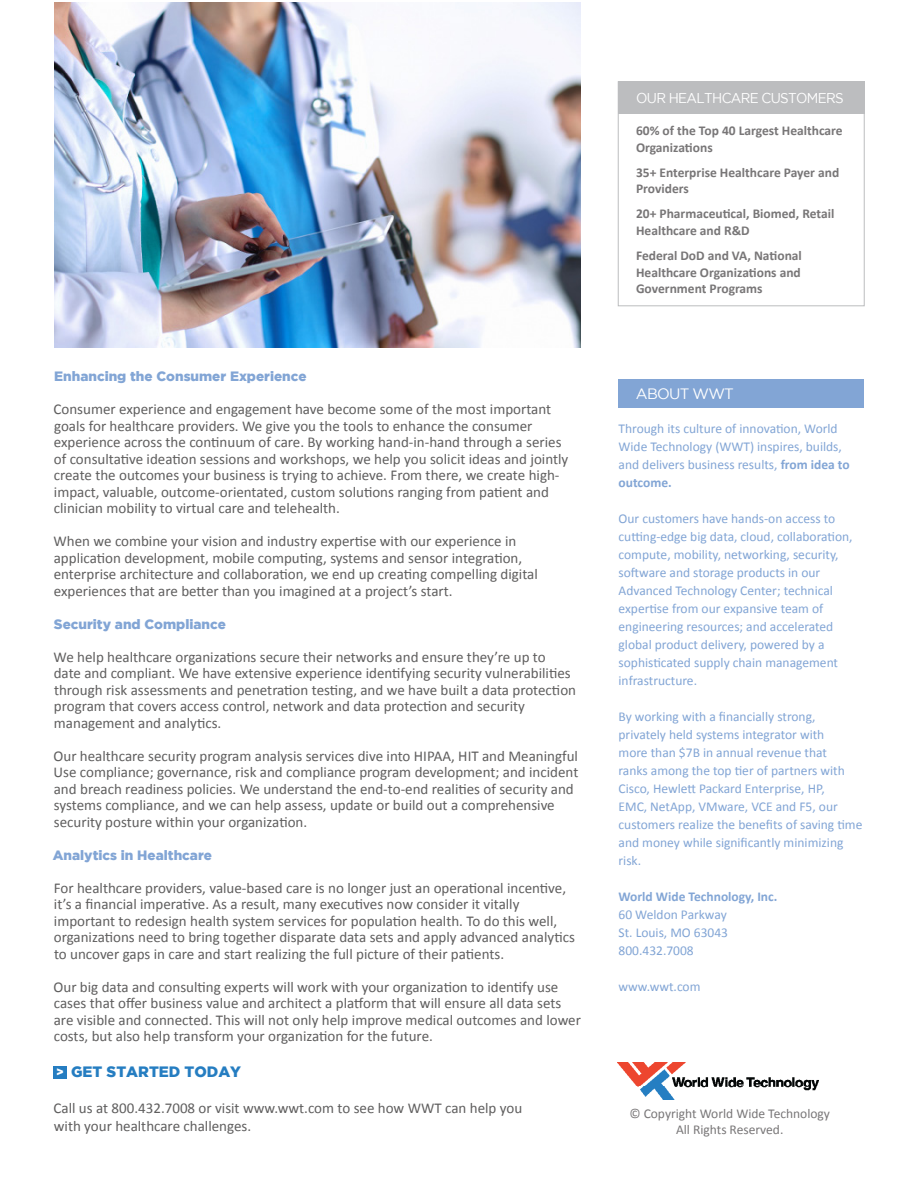
<style>
.page{position:relative;width:918px;height:1188px;background:#fff}
.page>*{position:absolute;margin:0;border:0;box-sizing:border-box;transform-origin:0 0}
.t1{font:15px/16.5px "Calibri";color:#5f5e5e}
.t2{font:900 15px "Gotham";color:#257dc1}
.t3{font:15px "Gotham";letter-spacing:-.05em;color:#fff}
.t4{font:14.25px "Gotham";letter-spacing:-.05em;color:#fff;scale:.94 1}
.t5{font:13.5px/18px "Calibri";color:#82a5d5}
.t6{font:700 13.5px/16.5px "Calibri";color:#787677}
.t7{font:900 13.5px "Gotham";color:#82a5d5}
.t8{font:13.5px "Calibri";color:#787677}
.t9{font:700 13.5px "Calibri";color:#82a5d5}
.t10{font:900 12px "Gotham";color:#fff}
.s1{font-weight:700}
</style>
<div class="page">
<img style="left:54px;top:2px;width:526px;height:346px">
<div style="left:53px;top:1066px;width:14px;height:13px;background:#257dc1"></div>
<div style="left:618px;top:379px;width:246px;height:28px;background:#82a5d5"></div>
<div style="left:618px;top:82px;width:246px;height:224px;border:1px solid #bcbdbf"></div>
<div style="left:618px;top:82px;width:246px;height:32px;background:#bcbdbf"></div>
<img style="left:618px;top:1062px;width:201px;height:37px">
<p class="t7" style="left:54px;top:369px;width:254px">Enhancing the Consumer Experience</p>
<p class="t1" style="left:54px;top:401px;width:516px">Consumer experience and engagement have become some of the most important goals for healthcare providers. We give you the tools to enhance the consumer experience across the continuum of care. By working hand-in-hand through a series of consultative ideation sessions and workshops, we help you solicit ideas and jointly create the outcomes your business is trying to achieve. From there, we create high&shy;impact, valuable, outcome-orientated, custom solutions ranging from patient and clinician mobility to virtual care and telehealth.</p>
<p class="t1" style="left:54px;top:533px;width:486px">When we combine your vision and industry expertise with our experience in application development, mobile computing, systems and sensor integration, enterprise architecture and collaboration, we end up creating compelling digital experiences that are better than you imagined at a project’s start.</p>
<p class="t7" style="left:54px;top:616px;width:174px">Security and Compliance</p>
<p class="t1" style="left:54px;top:649px;width:524px">We help healthcare organizations secure their networks and ensure they’re up to date and compliant. We have extensive experience identifying security vulnerabilities through risk assessments and penetration testing, and we have built a data protection program that covers access control, network and data protection and security management and analytics.</p>
<p class="t1" style="left:54px;top:748px;width:526px">Our healthcare security program analysis services dive into HIPAA, HIT and Meaningful Use compliance; governance, risk and compliance program development; and incident and breach readiness policies. We understand the end-to-end realities of security and systems compliance, and we can help assess, update or build out a comprehensive security posture within your organization.</p>
<p class="t7" style="left:53px;top:847px;width:161px">Analytics in Healthcare</p>
<p class="t1" style="left:54px;top:880px;width:523px">For healthcare providers, value-based care is no longer just an operational incentive, it’s a financial imperative. As a result, many executives now consider it vitally important to redesign health system services for population health. To do this well, organizations need to bring together disparate data sets and apply advanced analytics to uncover gaps in care and start realizing the full picture of their patients.</p>
<p class="t1" style="left:54px;top:979px;width:529px">Our big data and consulting experts will work with your organization to identify use cases that offer business value and architect a platform that will ensure all data sets are visible and connected. This will not only help improve medical outcomes and lower costs, but also help transform your organization for the future.</p>
<p class="t10" style="left:56px;top:1065px;width:9px">&gt;</p>
<p class="t2" style="left:71px;top:1063px;width:172px">GET STARTED TODAY</p>
<p class="t1" style="left:54px;top:1100px;width:470px">Call us at 800.432.7008 or visit www.wwt.com to see how WWT can help you</p>
<p class="t1" style="left:54px;top:1118px;width:199px">with your healthcare challenges.</p>
<p class="t4" style="left:636px;top:90px;width:222px">OUR HEALTHCARE CUSTOMERS</p>
<p class="t6" style="left:636px;top:122px;width:208px">60% of the Top 40 Largest Healthcare<br>Organizations</p>
<p class="t6" style="left:636px;top:164px;width:205px">35+ Enterprise Healthcare Payer and<br>Providers</p>
<p class="t6" style="left:636px;top:206px;width:200px">20+ Pharmaceutical, Biomed, Retail<br>Healthcare and R&amp;D</p>
<p class="t6" style="left:636px;top:247px;width:167px;text-align:justify">Federal DoD and VA, National Healthcare Organizations and Government Programs</p>
<p class="t3" style="left:636px;top:385px;width:99px">ABOUT WWT</p>
<p class="t5" style="left:619px;top:419px;width:233px">Through its culture of innovation, World Wide Technology (WWT) inspires, builds, and delivers business results, <span class="s1">from idea to outcome.</span></p>
<p class="t5" style="left:619px;top:509px;width:236px">Our customers have hands-on access to cutting-edge big data, cloud, collaboration, compute, mobility, networking, security, software and storage products in our Advanced Technology Center; technical expertise from our expansive team of engineering resources; and accelerated global product delivery, powered by a sophisticated supply chain management infrastructure.</p>
<p class="t5" style="left:619px;top:707px;width:245px">By working with a financially strong, privately held systems integrator with<br>more than $7B in annual revenue that<br>ranks among the top tier of partners with Cisco, Hewlett Packard Enterprise, HP,<br>EMC, NetApp, VMware, VCE and F5, our customers realize the benefits of saving time and money while significantly minimizing risk.</p>
<p class="t9" style="left:619px;top:888px;width:160px">World Wide Technology, Inc.</p>
<p class="t5" style="left:619px;top:905px;width:110px">60 Weldon Parkway</p>
<p class="t5" style="left:619px;top:923px;width:111px">St. Louis, MO 63043</p>
<p class="t5" style="left:619px;top:941px;width:77px">800.432.7008</p>
<p class="t5" style="left:619px;top:977px;width:83px">www.wwt.com</p>
<p class="t8" style="left:629px;top:1105px;width:202px">© Copyright World Wide Technology</p>
<p class="t8" style="left:676px;top:1121px;width:109px">All Rights Reserved.</p>
</div>
